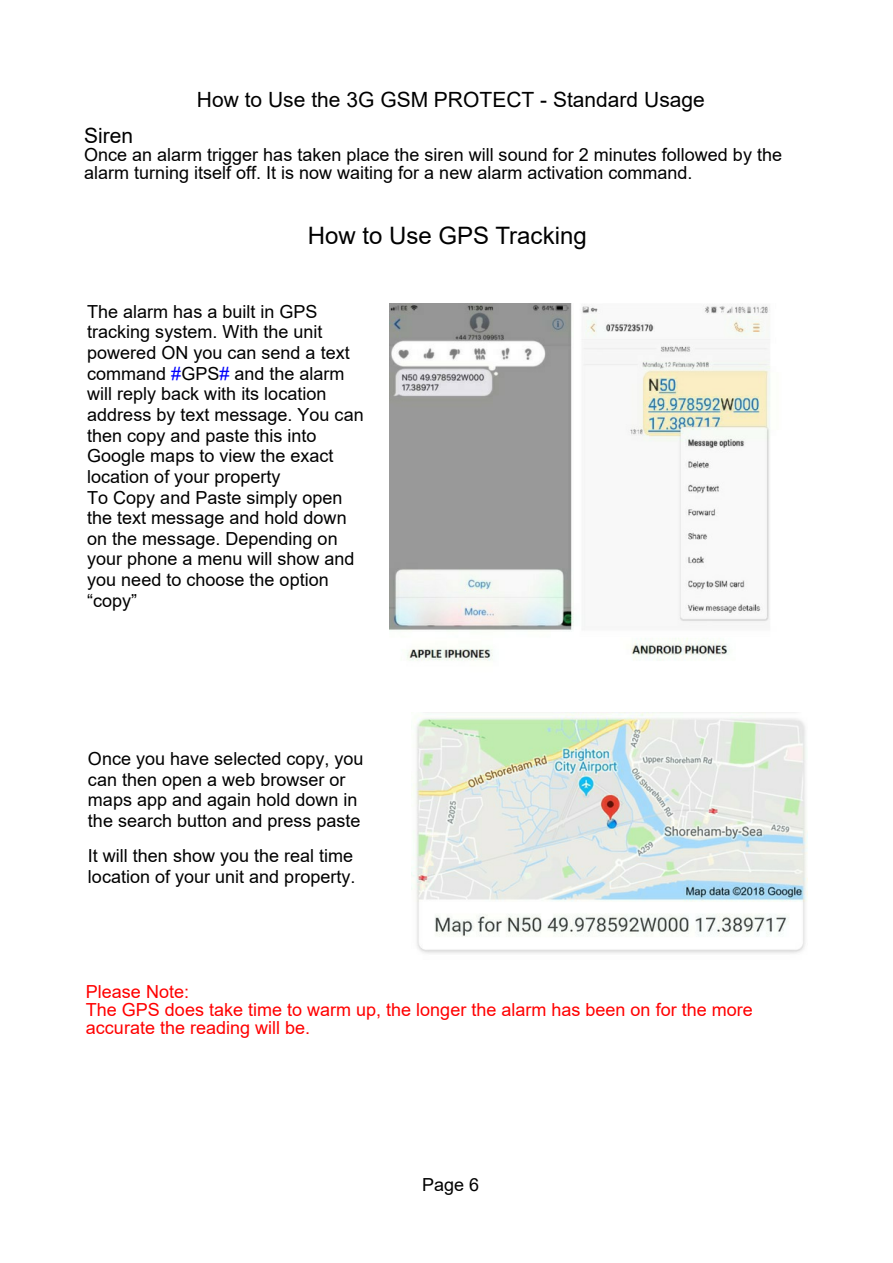
<style>
.page{position:relative;width:893px;height:1263px;background:#fff}
.page>*{position:absolute;margin:0;border:0;box-sizing:border-box;transform-origin:0 0}
.t1{font:24px "Arial";color:#000}
.t2{font:21px "Arial";color:#000}
.t3{font:18px/20.7px "Arial";color:#000}
.t4{font:18px/18px "Arial";color:#f00}
.s1{color:#00f}
.s2{color:#0000fc}
</style>
<div class="page">
<img style="left:390px;top:304px;width:380px;height:357px">
<img style="left:412px;top:712px;width:395px;height:242px">
<p class="t2" style="left:197px;top:92px;width:510px">How to Use the 3G GSM PROTECT - Standard Usage</p>
<p class="t2" style="left:84px;top:128px;width:51px">Siren</p>
<p class="t3" style="left:84px;top:148px;width:699px;line-height:18px">Once an alarm trigger has taken place the siren will sound for 2 minutes followed by the alarm turning itself off. It is now waiting for a new alarm activation command.</p>
<h1 class="t1" style="left:308px;top:226px;width:280px">How to Use GPS Tracking</h1>
<p class="t3" style="left:87px;top:303px;width:278px">The alarm has a built in GPS tracking system. With the unit powered ON you can send a text command <span class="s1">#</span>GPS<span class="s2">#</span> and the alarm will reply back with its location address by text message. You can then copy and paste this into<br>Google maps to view the exact location of your property<br>To Copy and Paste simply open the text message and hold down on the message. Depending on your phone a menu will show and you need to choose the option “copy”</p>
<p class="t3" style="left:88px;top:750px;width:277px">Once you have selected copy, you can then open a web browser or maps app and again hold down in the search button and press paste</p>
<p class="t3" style="left:88px;top:847px;width:269px">It will then show you the real time location of your unit and property.</p>
<p class="t4" style="left:86px;top:984px;width:668px">Please Note:<br>The GPS does take time to warm up, the longer the alarm has been on for the more accurate the reading will be.</p>
<p class="t3" style="left:422px;top:1176px;width:59px">Page 6</p>
</div>
